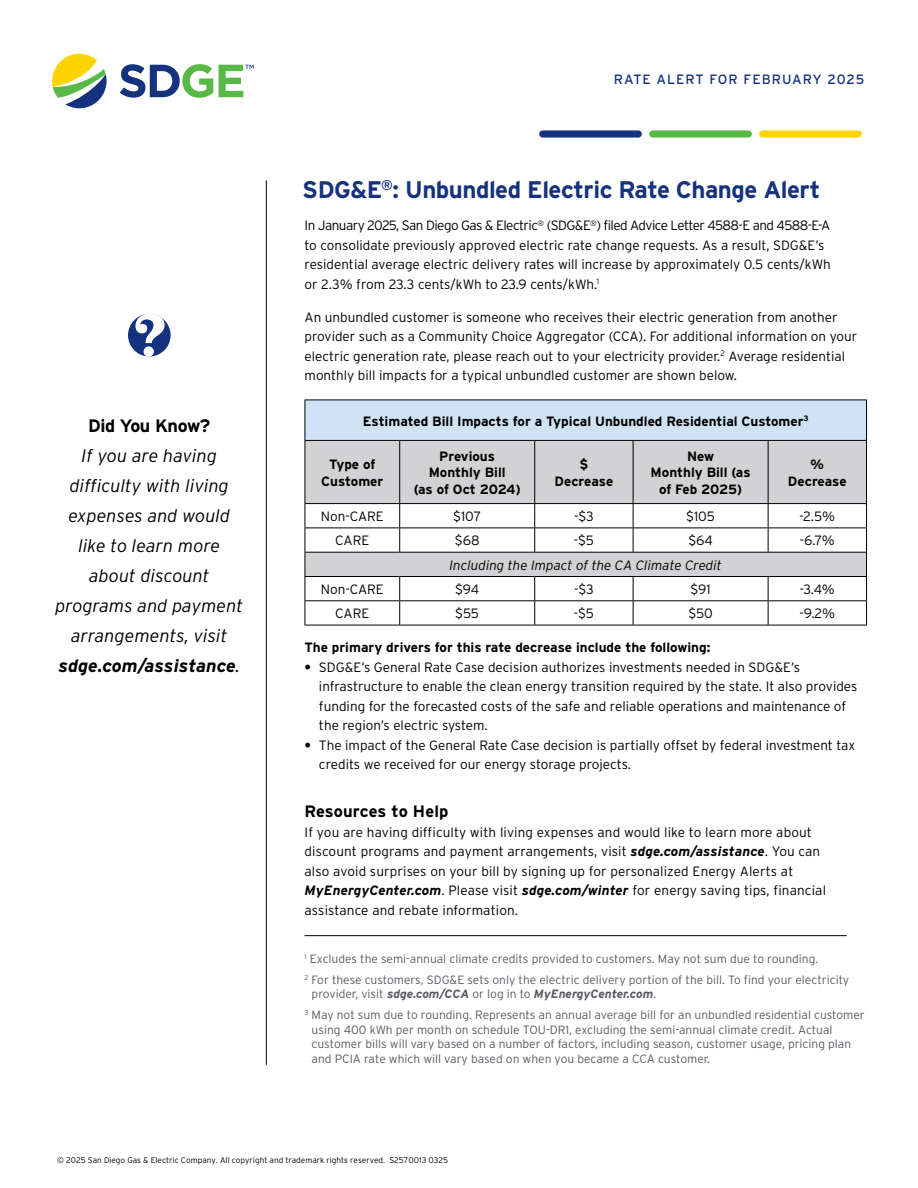
<style>
.page{position:relative;width:918px;height:1188px;background:#fff}
.page>*{position:absolute;margin:0;border:0;box-sizing:border-box;transform-origin:0 0}
.t1{font:700 24px "Interstate";letter-spacing:-.02em;color:#14327d}
.t2{font:italic 300 18px/30px "Interstate";letter-spacing:.005em;color:#000;text-align:center}
.t3{font:700 18px "Interstate";letter-spacing:-.02em;color:#000}
.t4{font:700 16.5px "Interstate";color:#000}
.t5{font:300 13.5px/19.5px "Interstate";color:#000}
.t6{font:700 13.5px/16.2px "Interstate";color:#000;text-align:center}
.t7{font:italic 300 13.5px "Interstate";color:#000}
.t8{font:13.5px "Interstate";letter-spacing:.065em;color:#14327d}
.t9{font:300 12px/21.1px "Interstate";color:#5c5a62}
.t10{font:300 8.25px "Interstate";color:#000}
.s1{font-weight:700}
.s2{font-weight:700;font-style:italic}
</style>
<div class="page">
<svg style="left:120px;top:64px;width:93px;height:34px"></svg>
<svg style="left:219px;top:65px;width:35px;height:32px"></svg>
<svg style="left:52px;top:54px;width:55px;height:54px"></svg>
<div style="left:305px;top:400px;width:562px;height:40px;background:#cfe3f5"></div>
<svg style="left:306px;top:441px;width:560px;height:135px;fill:#d2d1d4"></svg>
<hr style="left:399px;top:441px;width:1px;height:62px;background:#000">
<hr style="left:633px;top:441px;width:1px;height:62px;background:#000">
<svg style="left:399px;top:504px;width:1px;height:48px"></svg>
<svg style="left:633px;top:504px;width:1px;height:48px"></svg>
<svg style="left:399px;top:577px;width:1px;height:48px"></svg>
<svg style="left:633px;top:577px;width:1px;height:48px"></svg>
<hr style="left:534px;top:441px;width:1px;height:62px;background:#000">
<hr style="left:768px;top:441px;width:1px;height:62px;background:#000">
<svg style="left:534px;top:504px;width:1px;height:48px"></svg>
<svg style="left:768px;top:504px;width:1px;height:48px"></svg>
<svg style="left:534px;top:577px;width:1px;height:48px"></svg>
<svg style="left:768px;top:577px;width:1px;height:48px"></svg>
<hr style="left:305px;top:400px;width:1px;height:40px;background:#000">
<hr style="left:866px;top:400px;width:1px;height:40px;background:#000">
<hr style="left:305px;top:441px;width:1px;height:62px;background:#000">
<hr style="left:866px;top:441px;width:1px;height:62px;background:#000">
<hr style="left:305px;top:503px;width:95px;height:1px;background:#000">
<hr style="left:400px;top:503px;width:135px;height:1px;background:#000">
<hr style="left:535px;top:503px;width:98px;height:1px;background:#000">
<hr style="left:633px;top:503px;width:135px;height:1px;background:#000">
<hr style="left:768px;top:503px;width:99px;height:1px;background:#000">
<hr style="left:305px;top:528px;width:95px;height:1px;background:#000">
<hr style="left:400px;top:528px;width:135px;height:1px;background:#000">
<hr style="left:535px;top:528px;width:98px;height:1px;background:#000">
<hr style="left:633px;top:528px;width:135px;height:1px;background:#000">
<hr style="left:768px;top:528px;width:99px;height:1px;background:#000">
<hr style="left:305px;top:552px;width:95px;height:1px;background:#000">
<hr style="left:400px;top:552px;width:135px;height:1px;background:#000">
<hr style="left:535px;top:552px;width:98px;height:1px;background:#000">
<hr style="left:633px;top:552px;width:135px;height:1px;background:#000">
<hr style="left:768px;top:552px;width:99px;height:1px;background:#000">
<hr style="left:305px;top:576px;width:95px;height:1px;background:#000">
<hr style="left:400px;top:576px;width:135px;height:1px;background:#000">
<hr style="left:535px;top:576px;width:98px;height:1px;background:#000">
<hr style="left:633px;top:576px;width:135px;height:1px;background:#000">
<hr style="left:768px;top:576px;width:99px;height:1px;background:#000">
<hr style="left:305px;top:600px;width:95px;height:1px;background:#000">
<svg style="left:305px;top:504px;width:1px;height:121px"></svg>
<hr style="left:400px;top:600px;width:135px;height:1px;background:#000">
<hr style="left:535px;top:600px;width:98px;height:1px;background:#000">
<hr style="left:633px;top:600px;width:135px;height:1px;background:#000">
<hr style="left:768px;top:600px;width:99px;height:1px;background:#000">
<svg style="left:866px;top:504px;width:1px;height:121px"></svg>
<hr style="left:305px;top:625px;width:95px;height:1px;background:#000">
<hr style="left:400px;top:625px;width:135px;height:1px;background:#000">
<hr style="left:535px;top:625px;width:98px;height:1px;background:#000">
<hr style="left:633px;top:625px;width:135px;height:1px;background:#000">
<hr style="left:768px;top:625px;width:99px;height:1px;background:#000">
<hr style="left:305px;top:400px;width:95px;height:1px;background:#000">
<hr style="left:400px;top:400px;width:135px;height:1px;background:#000">
<hr style="left:535px;top:400px;width:98px;height:1px;background:#000">
<hr style="left:633px;top:400px;width:135px;height:1px;background:#000">
<hr style="left:768px;top:400px;width:99px;height:1px;background:#000">
<hr style="left:305px;top:440px;width:95px;height:1px;background:#000">
<hr style="left:400px;top:440px;width:135px;height:1px;background:#000">
<hr style="left:535px;top:440px;width:98px;height:1px;background:#000">
<hr style="left:633px;top:440px;width:135px;height:1px;background:#000">
<hr style="left:768px;top:440px;width:99px;height:1px;background:#000">
<hr style="left:266px;top:180px;width:1px;height:885px;background:#000">
<div style="left:128px;top:314px;width:43px;height:43px;background:#14327d;border-radius:50%"></div>
<svg style="left:135px;top:314px;width:30px;height:43px"></svg>
<hr style="left:305px;top:935px;width:542px;height:1px;background:#000">
<div style="left:649px;top:130px;width:103px;height:8px;background:#58b947;border-radius:4px"></div>
<div style="left:539px;top:130px;width:103px;height:8px;background:#14327d;border-radius:4px"></div>
<div style="left:759px;top:130px;width:103px;height:8px;background:#fcd404;border-radius:4px"></div>
<p class="t8" style="left:614px;top:72px;width:252px">RATE ALERT FOR FEBRUARY 2025</p>
<h2 class="t3" style="left:88px;top:415px;width:124px">Did You Know?</h2>
<h2 class="t2" style="left:55px;top:440px;width:189px">If you are having difficulty with living expenses and would like to learn more about discount programs and payment arrangements, visit <span class="s1">sdge.com/assistance</span>.</h2>
<h1 class="t1" style="left:302px;top:177px;width:520px">SDG&amp;E<sup>®</sup>: Unbundled Electric Rate Change Alert</h1>
<p class="t5" style="left:305px;top:215px;width:528px">In January 2025, San Diego Gas &amp; Electric<sup>®</sup> (SDG&amp;E<sup>®</sup>) filed Advice Letter 4588-E and 4588-E-A to consolidate previously approved electric rate change requests. As a result, SDG&amp;E’s residential average electric delivery rates will increase by approximately 0.5 cents/kWh or 2.3% from 23.3 cents/kWh to 23.9 cents/kWh.<sup>1</sup></p>
<p class="t5" style="left:305px;top:307px;width:554px">An unbundled customer is someone who receives their electric generation from another provider such as a Community Choice Aggregator (CCA). For additional information on your electric generation rate, please reach out to your electricity provider.<sup>2</sup> Average residential monthly bill impacts for a typical unbundled customer are shown below.</p>
<p class="t6" style="left:363px;top:413px;width:447px">Estimated Bill Impacts for a Typical Unbundled Residential Customer<sup>3</sup></p>
<p class="t6" style="left:321px;top:456px;width:64px">Type of<br>Customer</p>
<p class="t6" style="left:414px;top:448px;width:108px">Previous<br>Monthly Bill<br>(as of Oct 2024)</p>
<p class="t6" style="left:555px;top:456px;width:60px">$<br>Decrease</p>
<p class="t6" style="left:651px;top:448px;width:102px">New<br>Monthly Bill (as of Feb 2025)</p>
<p class="t6" style="left:788px;top:456px;width:60px">%<br>Decrease</p>
<p class="t5" style="left:321px;top:507px;width:65px">Non-CARE</p>
<p class="t5" style="left:453px;top:507px;width:30px">$107</p>
<p class="t5" style="left:574px;top:507px;width:21px">-$3</p>
<p class="t5" style="left:686px;top:507px;width:30px">$105</p>
<p class="t5" style="left:800px;top:507px;width:37px">-2.5%</p>
<p class="t5" style="left:335px;top:531px;width:36px">CARE</p>
<p class="t5" style="left:455px;top:531px;width:26px">$68</p>
<p class="t5" style="left:574px;top:531px;width:22px">-$5</p>
<p class="t5" style="left:688px;top:531px;width:26px">$64</p>
<p class="t5" style="left:800px;top:531px;width:37px">-6.7%</p>
<p class="t7" style="left:450px;top:557px;width:274px">Including the Impact of the CA Climate Credit</p>
<p class="t5" style="left:321px;top:579px;width:65px">Non-CARE</p>
<p class="t5" style="left:455px;top:579px;width:26px">$94</p>
<p class="t5" style="left:574px;top:579px;width:21px">-$3</p>
<p class="t5" style="left:690px;top:579px;width:22px">$91</p>
<p class="t5" style="left:800px;top:579px;width:37px">-3.4%</p>
<p class="t5" style="left:335px;top:604px;width:36px">CARE</p>
<p class="t5" style="left:455px;top:604px;width:25px">$55</p>
<p class="t5" style="left:574px;top:604px;width:22px">-$5</p>
<p class="t5" style="left:688px;top:604px;width:26px">$50</p>
<p class="t5" style="left:799px;top:604px;width:37px">-9.2%</p>
<p class="t6" style="left:305px;top:640px;width:407px">The primary drivers for this rate decrease include the following:</p>
<p class="t5" style="left:319px;top:657px;width:540px;text-indent:-14px"><span class="s1">•</span> SDG&amp;E’s General Rate Case decision authorizes investments needed in SDG&amp;E’s infrastructure to enable the clean energy transition required by the state. It also provides funding for the forecasted costs of the safe and reliable operations and maintenance of the region’s electric system.</p>
<p class="t5" style="left:319px;top:735px;width:538px;text-indent:-14px"><span class="s1">•</span> The impact of the General Rate Case decision is partially offset by federal investment tax credits we received for our energy storage projects.</p>
<p class="t4" style="left:305px;top:802px;width:146px">Resources to Help</p>
<p class="t5" style="left:305px;top:822px;width:523px">If you are having difficulty with living expenses and would like to learn more about discount programs and payment arrangements, visit <span class="s2">sdge.com/assistance</span>. You can also avoid surprises on your bill by signing up for personalized Energy Alerts at <span class="s2">MyEnergyCenter.com</span>. Please visit <span class="s2">sdge.com/winter</span> for energy saving tips, financial assistance and rebate information.</p>
<p class="t9" style="left:305px;top:948px;width:546px"><sup>1</sup> Excludes the semi-annual climate credits provided to customers. May not sum due to rounding.<br><sup>2</sup> For these customers, SDG&amp;E sets only the electric delivery portion of the bill. To find your electricity</p>
<p class="t9" style="left:305px;top:983px;width:562px;text-indent:7px">provider, visit <span class="s2">sdge.com/CCA</span> or log in to <span class="s2">MyEnergyCenter.com</span>.<br><sup>3</sup> May not sum due to rounding. Represents an annual average bill for an unbundled residential customer</p>
<p class="t9" style="left:312px;top:1022px;width:541px;line-height:14.4px">using 400 kWh per month on schedule TOU-DR1, excluding the semi-annual climate credit. Actual customer bills will vary based on a number of factors, including season, customer usage, pricing plan and PCIA rate which will vary based on when you became a CCA customer.</p>
<p class="t10" style="left:57px;top:1155px;width:393px">© 2025 San Diego Gas &amp; Electric Company. All copyright and trademark rights reserved. S2570013 0325</p>
</div>
